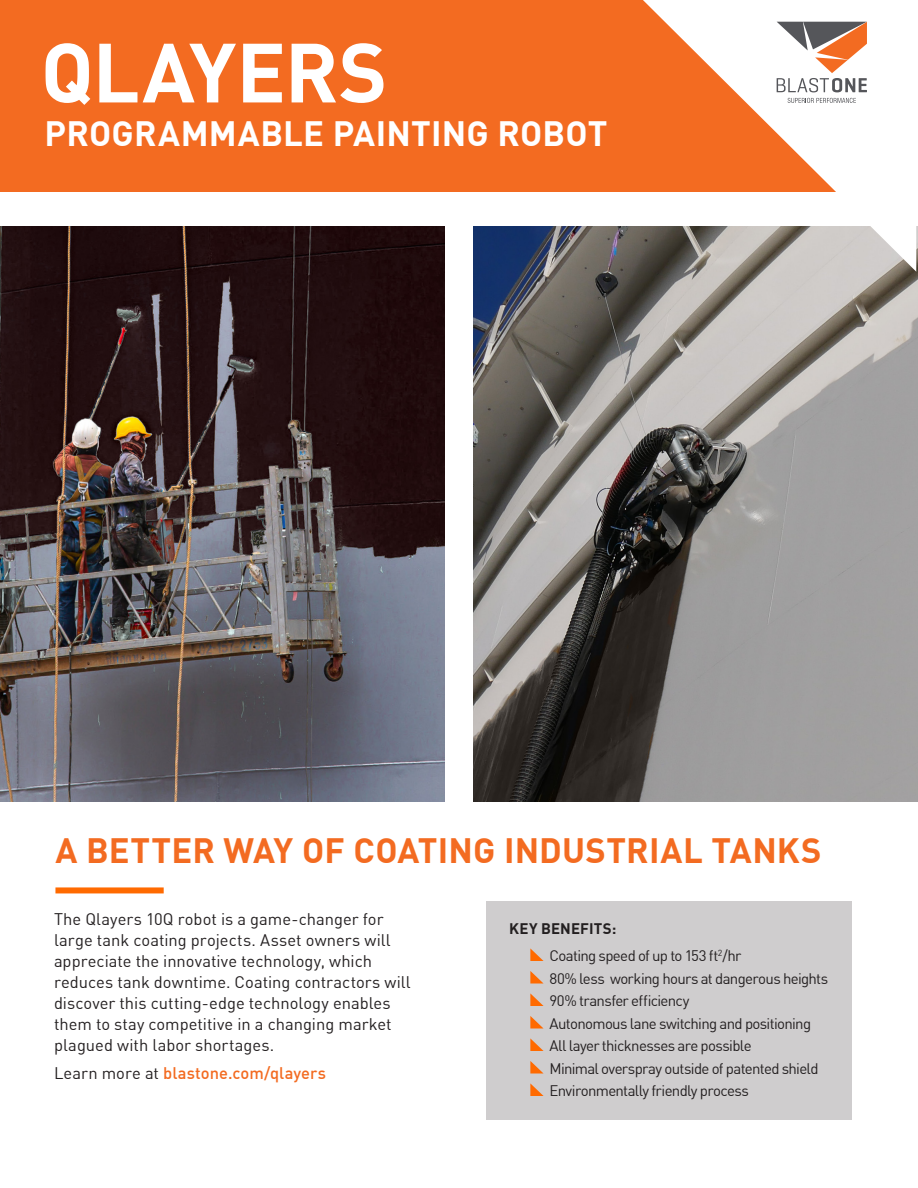
<style>
.page{position:relative;width:918px;height:1188px;background:#fff}
.page>*{position:absolute;margin:0;border:0;box-sizing:border-box;transform-origin:0 0}
.Cover_Heading{font:700 82.5px "DIN Offc";letter-spacing:-.01em;color:#fff}
.Paragraph{font:700 34.5px "DIN Offc";letter-spacing:.005em;color:#f36b21}
.Cover_Sub_Heading{font:700 34.5px "DIN Offc";letter-spacing:.005em;color:#fff}
.Paragraph-2{font:16.5px/21px "DIN Offc";color:#231f20}
.Paragraph-3{font:500 16.5px "DIN Offc";letter-spacing:.005em;color:#f36b21}
.t1{font:15px "DIN Offc";letter-spacing:-.045em;color:#231f20}
.t2{font:700 15px "DIN Offc";letter-spacing:.01em;color:#231f20}
.s1{font-weight:400;color:#231f20}
</style>
<div class="page">
<img style="left:474px;top:227px;width:444px;height:574px">
<img style="left:0;top:227px;width:444px;height:574px">
<div style="left:55px;top:887px;width:109px;height:6px;background:#ff6a00"></div>
<div style="left:0;top:0;width:904px;height:192px;background:#f36b21"></div>
<svg style="left:643px;top:0;width:273px;height:272px;fill:#fff"></svg>
<svg style="left:777px;top:22px;width:90px;height:70px"></svg>
<svg style="left:788px;top:98px;width:68px;height:5px"></svg>
<div style="left:486px;top:901px;width:365px;height:218px;background:#cfcdce"></div>
<svg style="left:530px;top:948px;width:14px;height:13px"></svg>
<svg style="left:530px;top:971px;width:14px;height:13px"></svg>
<svg style="left:530px;top:993px;width:14px;height:13px"></svg>
<svg style="left:530px;top:1016px;width:14px;height:13px"></svg>
<svg style="left:530px;top:1038px;width:14px;height:13px"></svg>
<svg style="left:530px;top:1061px;width:14px;height:13px"></svg>
<svg style="left:530px;top:1083px;width:14px;height:13px"></svg>
<p class="Cover_Heading" style="left:41px;top:18px;width:348px">QLAYERS</p>
<p class="Cover_Sub_Heading" style="left:45px;top:111px;width:565px">PROGRAMMABLE PAINTING ROBOT</p>
<p class="Paragraph" style="left:55px;top:828px;width:767px">A BETTER WAY OF COATING INDUSTRIAL TANKS</p>
<p class="Paragraph-2" style="left:54px;top:909px;width:358px">The Qlayers 10Q robot is a game-changer for large tank coating projects. Asset owners will appreciate the innovative technology, which reduces tank downtime. Coating contractors will discover this cutting-edge technology enables them to stay competitive in a changing market plagued with labor shortages.</p>
<p class="Paragraph-3" style="left:54px;top:1062px;width:273px"><span class="s1">Learn more at</span> blastone.com/qlayers</p>
<p class="t2" style="left:509px;top:919px;width:109px">KEY BENEFITS:</p>
<p class="t1" style="left:550px;top:946px;width:194px">Coating speed of up to 153 ft<sup>2</sup>/hr</p>
<p class="t1" style="left:550px;top:969px;width:280px">80% less working hours at dangerous heights</p>
<p class="t1" style="left:550px;top:991px;width:141px">90% transfer efficiency</p>
<p class="t1" style="left:550px;top:1014px;width:263px">Autonomous lane switching and positioning</p>
<p class="t1" style="left:550px;top:1036px;width:204px">All layer thicknesses are possible</p>
<p class="t1" style="left:550px;top:1059px;width:271px">Minimal overspray outside of patented shield</p>
<p class="t1" style="left:550px;top:1081px;width:201px">Environmentally friendly process</p>
</div>
